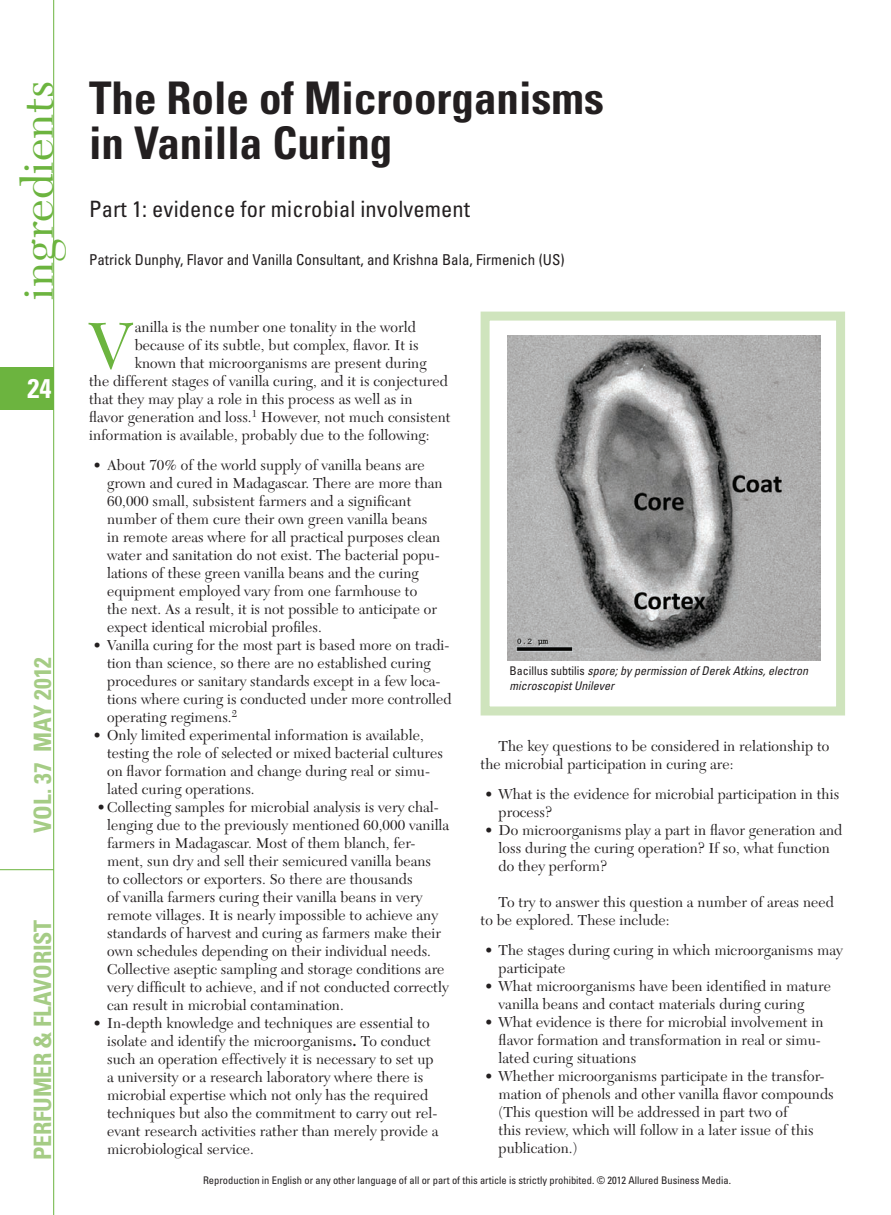
<style>
.page{position:relative;width:891px;height:1215px;background:#fff}
.page>*{position:absolute;margin:0;border:0;box-sizing:border-box;transform-origin:0 0}
.t1{font:68.7px "New Caledonia";color:#6cb43f}
.t2{font:700 condensed 45px/45px "Univers LT Std";color:#231f20}
.t3{font:45px "New Caledonia";color:#6cb43f;scale:1.05 1}
.t4{font:700 condensed 27px "Univers LT Std";color:#fff}
.t5{font:700 condensed 24px "Univers LT Std";letter-spacing:-.01em;color:#a5cc85}
.t6{font:condensed 22.5px "Univers LT Std";letter-spacing:.005em;color:#231f20}
.t7{font:15px/18px "New Caledonia";letter-spacing:.005em;color:#231f20}
.t8{font:condensed 15px "Univers LT Std";color:#231f20}
.t9{font:italic condensed 12px/14.4px "Univers LT Std";color:#231f20}
.t10{font:condensed 10.5px "Univers LT Std";color:#231f20}
.s1{font-weight:700}
.s2{font-style:normal}
</style>
<div class="page">
<hr style="left:53px;top:0;width:1px;height:1215px;background:#6cb43f">
<hr style="left:0;top:869px;width:54px;height:1px;background:#6cb43f">
<div style="left:0;top:367px;width:54px;height:42px;background:#6cb43f"></div>
<img style="left:508px;top:335px;width:312px;height:325px">
<div style="left:481px;top:312px;width:364px;height:404px;border:9px solid #cfe4bd"></div>
<h2 class="t3" style="left:12px;top:300px;width:210px;rotate:-90deg">ingredients</h2>
<h3 class="t4" style="left:27px;top:371px;width:25px">24</h3>
<h3 class="t5" style="left:28px;top:833px;width:177px;rotate:-90deg">VOL. 37 MAY 2012</h3>
<h3 class="t5" style="left:28px;top:1160px;width:242px;rotate:-90deg">PERFUMER &amp; FLAVORIST</h3>
<h2 class="t2" style="left:89px;top:75px;width:516px">The Role of Microorganisms in Vanilla Curing</h2>
<h3 class="t6" style="left:89px;top:195px;width:383px">Part 1: evidence for microbial involvement</h3>
<p class="t8" style="left:89px;top:250px;width:477px">Patrick Dunphy, Flavor and Vanilla Consultant, and Krishna Bala, Firmenich (US)</p>
<h1 class="t1" style="left:89px;top:306px;width:45px">V</h1>
<p class="t7" style="left:135px;top:319px;width:283px">anilla is the number one tonality in the world</p>
<p class="t7" style="left:135px;top:337px;width:285px">because of its subtle, but complex, flavor. It is</p>
<p class="t7" style="left:135px;top:355px;width:293px">known that microorganisms are present during</p>
<p class="t7" style="left:89px;top:373px;width:360px">the different stages of vanilla curing, and it is conjectured</p>
<p class="t7" style="left:89px;top:391px;width:325px">that they may play a role in this process as well as in</p>
<p class="t7" style="left:89px;top:409px;width:363px">flavor generation and loss.<sup>1</sup> However, not much consistent</p>
<p class="t7" style="left:89px;top:427px;width:342px">information is available, probably due to the following:</p>
<p class="t7" style="left:107px;top:457px;width:337px;text-indent:-14px">• About 70% of the world supply of vanilla beans are grown and cured in Madagascar. There are more than 60,000 small, subsistent farmers and a significant number of them cure their own green vanilla beans in remote areas where for all practical purposes clean water and sanitation do not exist. The bacterial popu&shy;lations of these green vanilla beans and the curing equipment employed vary from one farmhouse to<br>the next. As a result, it is not possible to anticipate or expect identical microbial profiles.</p>
<p class="t7" style="left:107px;top:637px;width:346px;text-indent:-13px">• Vanilla curing for the most part is based more on tradi&shy;tion than science, so there are no established curing procedures or sanitary standards except in a few loca&shy;tions where curing is conducted under more controlled operating regimens.<sup>2</sup></p>
<p class="t7" style="left:107px;top:727px;width:337px;text-indent:-14px">• Only limited experimental information is available, testing the role of selected or mixed bacterial cultures on flavor formation and change during real or simu&shy;lated curing operations.</p>
<p class="t7" style="left:107px;top:799px;width:344px;text-indent:-10px">• Collecting samples for microbial analysis is very chal&shy;lenging due to the previously mentioned 60,000 vanilla farmers in Madagascar. Most of them blanch, fer&shy;ment, sun dry and sell their semicured vanilla beans<br>to collectors or exporters. So there are thousands<br>of vanilla farmers curing their vanilla beans in very remote villages. It is nearly impossible to achieve any standards of harvest and curing as farmers make their own schedules depending on their individual needs.<br>Collective aseptic sampling and storage conditions are very difficult to achieve, and if not conducted correctly can result in microbial contamination.</p>
<p class="t7" style="left:107px;top:1015px;width:333px;text-indent:-13px"><span class="s1">•</span> In-depth knowledge and techniques are essential to isolate and identify the microorganisms<span class="s1">.</span> To conduct such an operation effectively it is necessary to set up a university or a research laboratory where there is microbial expertise which not only has the required techniques but also the commitment to carry out rel&shy;evant research activities rather than merely provide a microbiological service.</p>
<p class="t9" style="left:509px;top:664px;width:300px"><span class="s2">Bacillus subtilis</span> spore; by permission of Derek Atkins, electron microscopist Unilever</p>
<p class="t7" style="left:481px;top:737px;width:350px;text-indent:18px">The key questions to be considered in relationship to the microbial participation in curing are:</p>
<p class="t7" style="left:499px;top:785px;width:342px;text-indent:-14px">• What is the evidence for microbial participation in this process?</p>
<p class="t7" style="left:499px;top:821px;width:345px;text-indent:-14px">• Do microorganisms play a part in flavor generation and loss during the curing operation? If so, what function do they perform?</p>
<p class="t7" style="left:481px;top:893px;width:355px;text-indent:18px">To try to answer this question a number of areas need to be explored. These include:</p>
<p class="t7" style="left:499px;top:941px;width:346px;text-indent:-14px">• The stages during curing in which microorganisms may participate</p>
<p class="t7" style="left:499px;top:977px;width:334px;text-indent:-13px">• What microorganisms have been identified in mature vanilla beans and contact materials during curing</p>
<p class="t7" style="left:499px;top:1013px;width:326px;text-indent:-13px">• What evidence is there for microbial involvement in flavor formation and transformation in real or simu&shy;lated curing situations</p>
<p class="t7" style="left:499px;top:1067px;width:337px;text-indent:-14px">• Whether microorganisms participate in the transfor&shy;mation of phenols and other vanilla flavor compounds (This question will be addressed in part two of<br>this review, which will follow in a later issue of this publication.)</p>
<p class="t10" style="left:203px;top:1173px;width:529px">Reproduction in English or any other language of all or part of this article is strictly prohibited. © 2012 Allured Business Media.</p>
</div>
